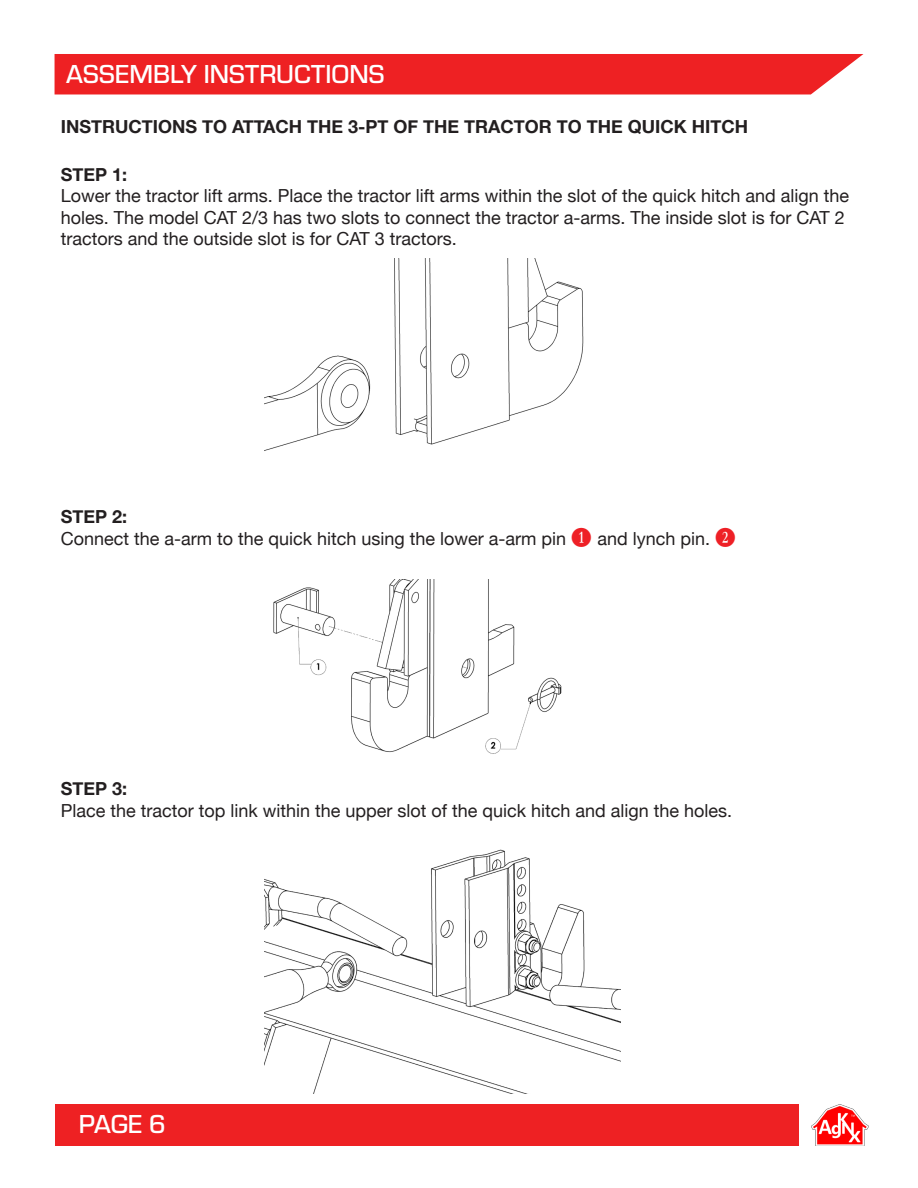
<style>
.page{position:relative;width:918px;height:1188px;background:#fff}
.page>*{position:absolute;margin:0;border:0;box-sizing:border-box;transform-origin:0 0}
.t1{font:500 27px "Eurostile";color:#fff}
.Body{font:18px/21.6px "Helvetica Neue";color:#231f20}
.Section{font:700 18px "Helvetica Neue";color:#231f20}
.s1{font-family:"Numberpile";color:#fff}
</style>
<div class="page">
<div style="left:55px;top:1105px;width:743px;height:41px;background:#ee2123"></div>
<div style="left:55px;top:54px;width:808px;height:40px;background:#ee2123"></div>
<img style="left:811px;top:1105px;width:57px;height:41px">
<img style="left:273px;top:580px;width:289px;height:174px">
<img style="left:265px;top:258px;width:319px;height:193px">
<img style="left:265px;top:849px;width:356px;height:244px">
<h1 class="t1" style="left:66px;top:56px;width:320px">ASSEMBLY INSTRUCTIONS</h1>
<h3 class="Section" style="left:61px;top:113px;width:689px">INSTRUCTIONS TO ATTACH THE 3-PT OF THE TRACTOR TO THE QUICK HITCH</h3>
<h3 class="Section" style="left:61px;top:160px;width:68px">STEP 1:</h3>
<p class="Body" style="left:61px;top:186px;width:790px">Lower the tractor lift arms. Place the tractor lift arms within the slot of the quick hitch and align the holes. The model CAT 2/3 has two slots to connect the tractor a-arms. The inside slot is for CAT 2 tractors and the outside slot is for CAT 3 tractors.</p>
<h3 class="Section" style="left:61px;top:503px;width:68px">STEP 2:</h3>
<p class="Body" style="left:61px;top:529px;width:677px">Connect the a-arm to the quick hitch using the lower a-arm pin <span class="s1">B</span> and lynch pin. <span class="s1">C</span></p>
<h3 class="Section" style="left:61px;top:774px;width:68px">STEP 3:</h3>
<p class="Body" style="left:61px;top:800px;width:673px">Place the tractor top link within the upper slot of the quick hitch and align the holes.</p>
<h1 class="t1" style="left:79px;top:1106px;width:89px">PAGE 6</h1>
</div>
